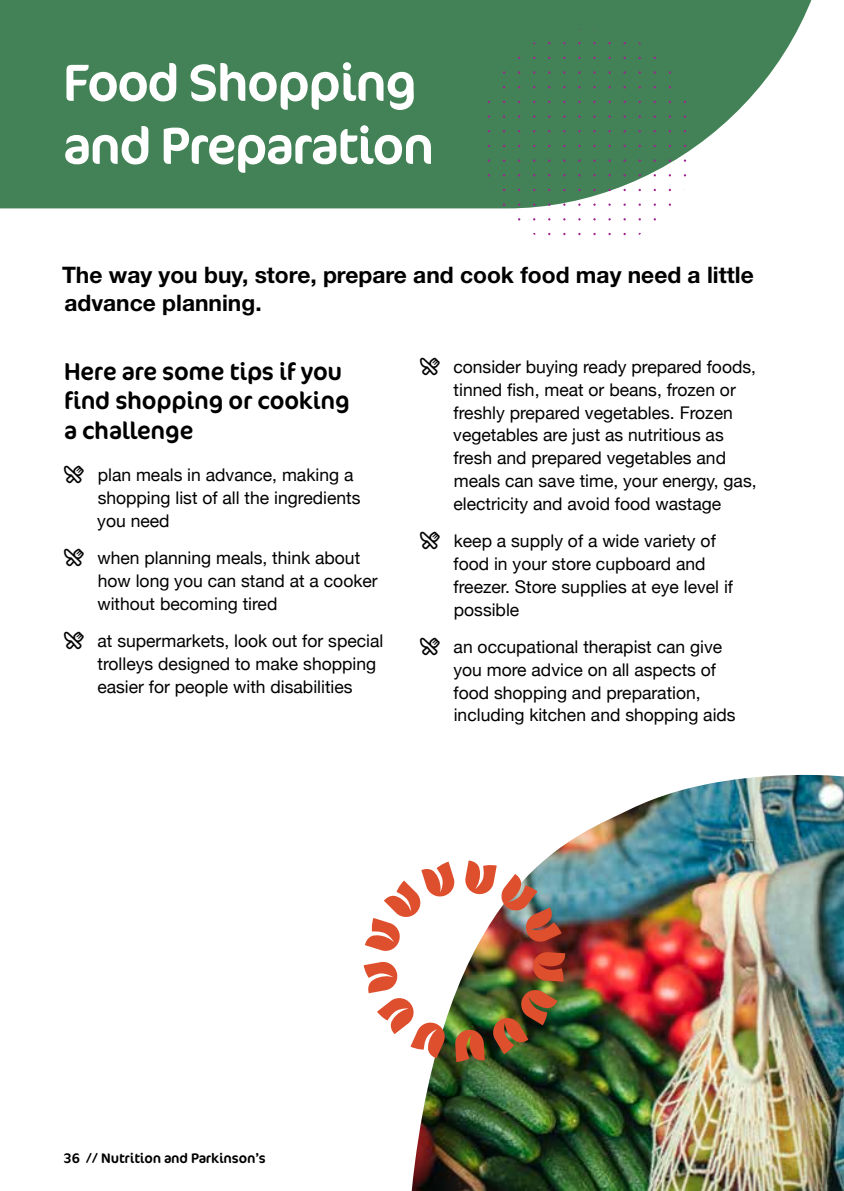
<style>
.page{position:relative;width:844px;height:1191px;background:#fff}
.page>*{position:absolute;margin:0;border:0;box-sizing:border-box;transform-origin:0 0}
.t1{font:52.5px/63px "Cocon";letter-spacing:-.03em;color:#fff}
.t2{font:24.5px/29.4px "Cocon";letter-spacing:-.01em;color:#000}
.t3{font:700 22.75px/27.3px "Helvetica Neue";color:#000}
.t4{font:17.5px/22.8px "Helvetica Neue";color:#000}
.t5{font:14px "Cocon Pro";letter-spacing:-.01em;color:#000}
</style>
<div class="page">
<svg style="left:0;top:0;width:812px;height:208px;fill:#428256"></svg>
<img style="left:411px;top:775px;width:432px;height:416px">
<svg style="left:363px;top:961px;width:83px;height:97px"></svg>
<svg style="left:365px;top:861px;width:90px;height:91px"></svg>
<img style="left:464px;top:860px;width:97px;height:83px">
<svg style="left:532px;top:951px;width:33px;height:30px"></svg>
<img style="left:491px;top:988px;width:66px;height:66px">
<svg style="left:454px;top:1029px;width:30px;height:33px"></svg>
<h1 class="t1" style="left:63px;top:52px;width:373px">Food Shopping and Preparation</h1>
<h3 class="t3" style="left:62px;top:261px;width:693px">The way you buy, store, prepare and cook food may need a little advance planning.</h3>
<h2 class="t2" style="left:64px;top:357px;width:287px">Here are some tips if you find shopping or cooking a challenge</h2>
<p class="t4" style="left:97px;top:464px;width:264px">plan meals in advance, making a shopping list of all the ingredients you need</p>
<p class="t4" style="left:97px;top:547px;width:282px">when planning meals, think about how long you can stand at a cooker without becoming tired</p>
<p class="t4" style="left:97px;top:631px;width:287px">at supermarkets, look out for special trolleys designed to make shopping easier for people with disabilities</p>
<p class="t4" style="left:453px;top:356px;width:305px">consider buying ready prepared foods, tinned fish, meat or beans, frozen or freshly prepared vegetables. Frozen vegetables are just as nutritious as fresh and prepared vegetables and meals can save time, your energy, gas, electricity and avoid food wastage</p>
<p class="t4" style="left:453px;top:530px;width:281px">keep a supply of a wide variety of food in your store cupboard and freezer. Store supplies at eye level if possible</p>
<p class="t4" style="left:453px;top:636px;width:284px">an occupational therapist can give you more advice on all aspects of food shopping and preparation, including kitchen and shopping aids</p>
<p class="t5" style="left:63px;top:1148px;width:204px">36 // Nutrition and Parkinson’s</p>
</div>
